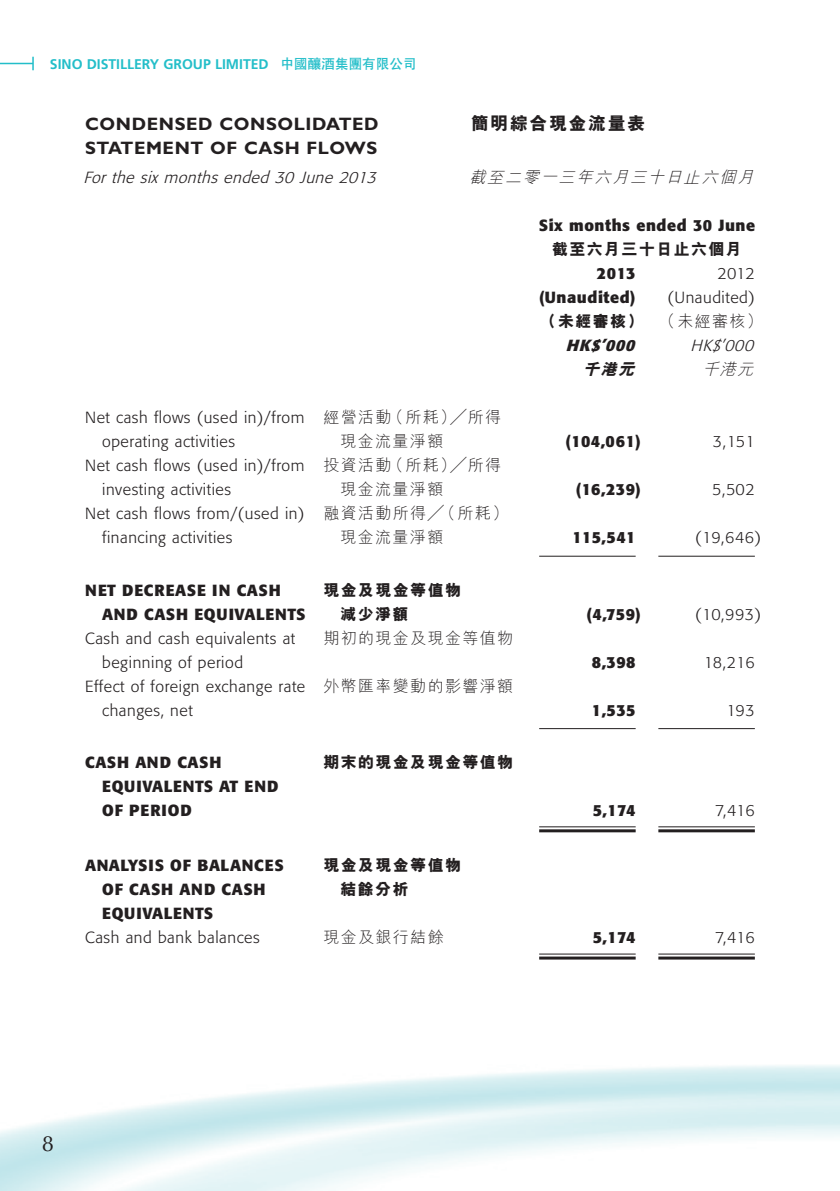
<style>
.page{position:relative;width:840px;height:1191px;background:#fff}
.page>*{position:absolute;margin:0;border:0;box-sizing:border-box;transform-origin:0 0}
.t1{font:22px "Optima LT Std";color:#231f20}
.Heading_1{font:700 18px/24px "Gill Sans Std";letter-spacing:.035em;color:#231f20}
.C_Heading_1{font:800 18px "M Hei HK";letter-spacing:.085em;color:#231f20}
.Body_Text{font:300 16px/24px "Formata";letter-spacing:.035em;color:#231f20}
.Body_Text-2{font:700 16px/24px "Formata";letter-spacing:.035em;color:#231f20}
.Body_Text-3{font:300 16px/24px "M Hei HK";letter-spacing:.085em;color:#231f20}
.Body_Text-4{font:700 16px/24px "Formata";letter-spacing:.055em;color:#231f20}
.Body_Text-5{font:800 16px/24px "M Hei HK";letter-spacing:.085em;color:#231f20}
.Body_Text-6{font:italic 300 16px "Formata";color:#231f20}
.C_Body_Text{font:italic 300 16px "M Hei HK";color:#231f20}
.Body_Text-7{font:italic 700 16px "Formata";color:#231f20}
.Body_Text-8{font:italic 800 16px "M Hei HK";color:#231f20}
.Body_Text-9{font:italic 300 16px "M Hei HK";color:#231f20}
.t2{font:700 14px "Frutiger LT Std";color:#23bec9}
.s1{font-family:"C Hei 2 HK"}
</style>
<div class="page">
<hr style="left:0;top:63px;width:33px;height:1px;background:#23bec9">
<svg style="left:32px;top:57px;width:2px;height:13px"></svg>
<hr style="left:539px;top:556px;width:96px;height:1px;background:#231f20">
<hr style="left:658px;top:556px;width:96px;height:1px;background:#231f20">
<hr style="left:539px;top:728px;width:96px;height:1px;background:#231f20">
<hr style="left:658px;top:728px;width:96px;height:1px;background:#231f20">
<hr style="left:539px;top:826px;width:96px;height:1px;background:#231f20">
<hr style="left:539px;top:829px;width:96px;height:3px;background:#231f20">
<hr style="left:658px;top:826px;width:96px;height:1px;background:#231f20">
<hr style="left:658px;top:829px;width:96px;height:3px;background:#231f20">
<hr style="left:539px;top:953px;width:96px;height:1px;background:#231f20">
<hr style="left:539px;top:956px;width:96px;height:3px;background:#231f20">
<hr style="left:658px;top:953px;width:96px;height:1px;background:#231f20">
<hr style="left:658px;top:956px;width:96px;height:3px;background:#231f20">
<p class="t2" style="left:50px;top:55px;width:368px">SINO DISTILLERY GROUP LIMITED <span class="s1">中國釀酒集團有限公司</span></p>
<p class="Heading_1" style="left:85px;top:111px;width:295px">CONDENSED CONSOLIDATED<br>STATEMENT OF CASH FLOWS</p>
<p class="Body_Text-6" style="left:83px;top:168px;width:299px">For the six months ended 30 June 2013</p>
<p class="C_Heading_1" style="left:471px;top:114px;width:175px">簡明綜合現金流量表</p>
<p class="C_Body_Text" style="left:469px;top:169px;width:289px">截至二零一三年六月三十日止六個月</p>
<p class="Body_Text-2" style="left:538px;top:213px;width:218px">Six months ended 30 June</p>
<p class="Body_Text-5" style="left:552px;top:237px;width:191px">截至六月三十日止六個月</p>
<p class="Body_Text-2" style="left:596px;top:261px;width:40px">2013</p>
<p class="Body_Text" style="left:717px;top:262px;width:39px">2012</p>
<p class="Body_Text-2" style="left:538px;top:285px;width:98px">(Unaudited)</p>
<p class="Body_Text" style="left:667px;top:286px;width:89px">(Unaudited)</p>
<p class="Body_Text-5" style="left:539px;top:309px;width:105px">（未經審核）</p>
<p class="Body_Text-3" style="left:658px;top:309px;width:105px">（未經審核）</p>
<p class="Body_Text-7" style="left:565px;top:335px;width:75px">HK$’000</p>
<p class="Body_Text-6" style="left:690px;top:336px;width:69px">HK$’000</p>
<p class="Body_Text-8" style="left:583px;top:361px;width:56px">千港元</p>
<p class="Body_Text-9" style="left:702px;top:361px;width:56px">千港元</p>
<p class="Body_Text" style="left:102px;top:406px;width:204px;text-indent:-17px">Net cash flows (used in)/from operating activities</p>
<p class="Body_Text-3" style="left:340px;top:405px;width:162px;text-indent:-17px">經營活動（所耗）╱所得現金流量淨額</p>
<p class="Body_Text" style="left:102px;top:454px;width:204px;text-indent:-17px">Net cash flows (used in)/from investing activities</p>
<p class="Body_Text-3" style="left:340px;top:453px;width:162px;text-indent:-17px">投資活動（所耗）╱所得現金流量淨額</p>
<p class="Body_Text" style="left:102px;top:502px;width:204px;text-indent:-17px">Net cash flows from/(used in) financing activities</p>
<p class="Body_Text-3" style="left:340px;top:501px;width:169px;text-indent:-17px">融資活動所得╱（所耗）現金流量淨額</p>
<p class="Body_Text-2" style="left:102px;top:578px;width:204px;text-indent:-17px">NET DECREASE IN CASH<br>AND CASH EQUIVALENTS</p>
<p class="Body_Text-5" style="left:340px;top:577px;width:122px;text-indent:-17px">現金及現金等值物減少淨額</p>
<p class="Body_Text" style="left:102px;top:626px;width:194px;text-indent:-17px">Cash and cash equivalents at beginning of period</p>
<p class="Body_Text-3" style="left:323px;top:625px;width:191px">期初的現金及現金等值物</p>
<p class="Body_Text" style="left:102px;top:674px;width:204px;text-indent:-17px">Effect of foreign exchange rate changes, net</p>
<p class="Body_Text-3" style="left:323px;top:673px;width:191px">外幣匯率變動的影響淨額</p>
<p class="Body_Text-4" style="left:102px;top:750px;width:178px;text-indent:-17px">CASH AND CASH<br>EQUIVALENTS AT END<br>OF PERIOD</p>
<p class="Body_Text-5" style="left:323px;top:750px;width:191px">期末的現金及現金等值物</p>
<p class="Body_Text-2" style="left:565px;top:429px;width:77px">(104,061)</p>
<p class="Body_Text" style="left:712px;top:430px;width:43px">3,151</p>
<p class="Body_Text-2" style="left:575px;top:477px;width:67px">(16,239)</p>
<p class="Body_Text" style="left:712px;top:478px;width:44px">5,502</p>
<p class="Body_Text-2" style="left:572px;top:525px;width:64px">115,541</p>
<p class="Body_Text" style="left:695px;top:526px;width:67px">(19,646)</p>
<p class="Body_Text-2" style="left:586px;top:602px;width:56px">(4,759)</p>
<p class="Body_Text" style="left:695px;top:602px;width:67px">(10,993)</p>
<p class="Body_Text-2" style="left:591px;top:650px;width:45px">8,398</p>
<p class="Body_Text" style="left:703px;top:650px;width:53px">18,216</p>
<p class="Body_Text-2" style="left:591px;top:698px;width:45px">1,535</p>
<p class="Body_Text" style="left:726px;top:698px;width:30px">193</p>
<p class="Body_Text-2" style="left:592px;top:798px;width:44px">5,174</p>
<p class="Body_Text" style="left:714px;top:798px;width:41px">7,416</p>
<p class="Body_Text-4" style="left:102px;top:853px;width:183px;text-indent:-17px">ANALYSIS OF BALANCES<br>OF CASH AND CASH<br>EQUIVALENTS</p>
<p class="Body_Text-5" style="left:340px;top:853px;width:122px;text-indent:-17px">現金及現金等值物結餘分析</p>
<p class="Body_Text" style="left:85px;top:926px;width:176px">Cash and bank balances</p>
<p class="Body_Text-3" style="left:323px;top:925px;width:122px">現金及銀行結餘</p>
<p class="Body_Text-2" style="left:592px;top:925px;width:44px">5,174</p>
<p class="Body_Text" style="left:714px;top:926px;width:41px">7,416</p>
<h1 class="t1" style="left:42px;top:1131px;width:14px">8</h1>
</div>
